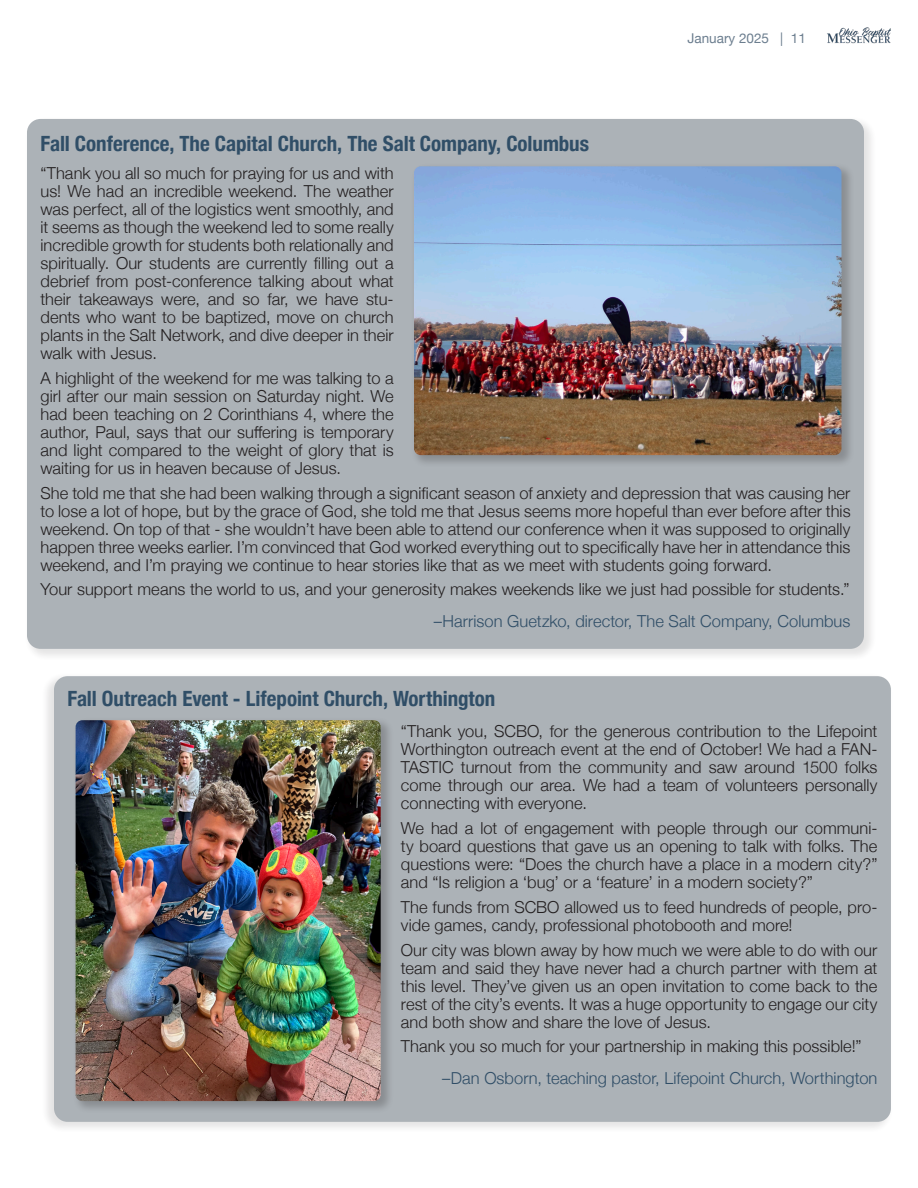
<style>
.page{position:relative;width:918px;height:1188px;background:#fff}
.page>*{position:absolute;margin:0;border:0;box-sizing:border-box;transform-origin:0 0}
.t1{font:700 condensed 21px "Helvetica Neue";color:#304e67}
.t2{font:300 16.5px/18px "Helvetica Neue";letter-spacing:.005em;color:#231f20;text-align:justify}
.t3{font:300 16.5px "Helvetica Neue";letter-spacing:.005em;color:#304e67}
.t4{font:13.5px "Helvetica Neue";color:#6c7e8f}
</style>
<div class="page">
<div style="left:24px;top:115px;width:853px;height:546px;background:#231f20;opacity:.25"></div>
<div style="left:27px;top:119px;width:837px;height:530px;background:#acb2b7;border-radius:14px"></div>
<div style="left:411px;top:163px;width:444px;height:305px;background:#231f20;opacity:.25"></div>
<img style="left:414px;top:166px;width:428px;height:289px">
<div style="left:41px;top:672px;width:853px;height:462px;background:#231f20;opacity:.25"></div>
<div style="left:54px;top:676px;width:837px;height:446px;background:#acb2b7;border-radius:14px"></div>
<div style="left:73px;top:717px;width:321px;height:397px;background:#231f20;opacity:.25"></div>
<img style="left:76px;top:720px;width:305px;height:381px">
<img style="left:827px;top:27px;width:64px;height:16px">
<p class="t1" style="left:40px;top:126px;width:550px">Fall Conference, The Capital Church, The Salt Company, Columbus</p>
<p class="t4" style="left:688px;top:28px;width:120px">January 2025 | 11</p>
<p class="t2" style="left:40px;top:163px;width:355px">“Thank you all so much for praying for us and with us! We had an incredible weekend. The weather was perfect, all of the logistics went smoothly, and it seems as though the weekend led to some really incredible growth for students both relationally and spiritually. Our students are currently filling out a debrief from post-conference talking about what their takeaways were, and so far, we have stu&shy;dents who want to be baptized, move on church plants in the Salt Network, and dive deeper in their walk with Jesus.</p>
<p class="t2" style="left:40px;top:368px;width:355px">A highlight of the weekend for me was talking to a girl after our main session on Saturday night. We had been teaching on 2 Corinthians 4, where the author, Paul, says that our suffering is temporary and light compared to the weight of glory that is waiting for us in heaven because of Jesus.</p>
<p class="t2" style="left:40px;top:483px;width:812px">She told me that she had been walking through a significant season of anxiety and depression that was causing her to lose a lot of hope, but by the grace of God, she told me that Jesus seems more hopeful than ever before after this weekend. On top of that - she wouldn’t have been able to attend our conference when it was supposed to originally happen three weeks earlier. I’m convinced that God worked everything out to specifically have her in attendance this weekend, and I’m praying we continue to hear stories like that as we meet with students going forward.</p>
<p class="t2" style="left:40px;top:579px;width:811px">Your support means the world to us, and your generosity makes weekends like we just had possible for students.”</p>
<p class="t3" style="left:434px;top:608px;width:418px">–Harrison Guetzko, director, The Salt Company, Columbus</p>
<p class="t1" style="left:67px;top:681px;width:430px">Fall Outreach Event - Lifepoint Church, Worthington</p>
<p class="t2" style="left:401px;top:721px;width:478px">“Thank you, SCBO, for the generous contribution to the Lifepoint Worthington outreach event at the end of October! We had a FAN-TASTIC turnout from the community and saw around 1500 folks come through our area. We had a team of volunteers personally connecting with everyone.</p>
<p class="t2" style="left:401px;top:818px;width:478px">We had a lot of engagement with people through our communi&shy;ty board questions that gave us an opening to talk with folks. The questions were: “Does the church have a place in a modern city?” and “Is religion a ‘bug’ or a ‘feature’ in a modern society?”</p>
<p class="t2" style="left:401px;top:897px;width:478px">The funds from SCBO allowed us to feed hundreds of people, pro&shy;vide games, candy, professional photobooth and more!</p>
<p class="t2" style="left:401px;top:940px;width:478px">Our city was blown away by how much we were able to do with our team and said they have never had a church partner with them at this level. They’ve given us an open invitation to come back to the rest of the city’s events. It was a huge opportunity to engage our city and both show and share the love of Jesus.</p>
<p class="t2" style="left:401px;top:1036px;width:462px">Thank you so much for your partnership in making this possible!”</p>
<p class="t3" style="left:442px;top:1065px;width:437px">–Dan Osborn, teaching pastor, Lifepoint Church, Worthington</p>
</div>
